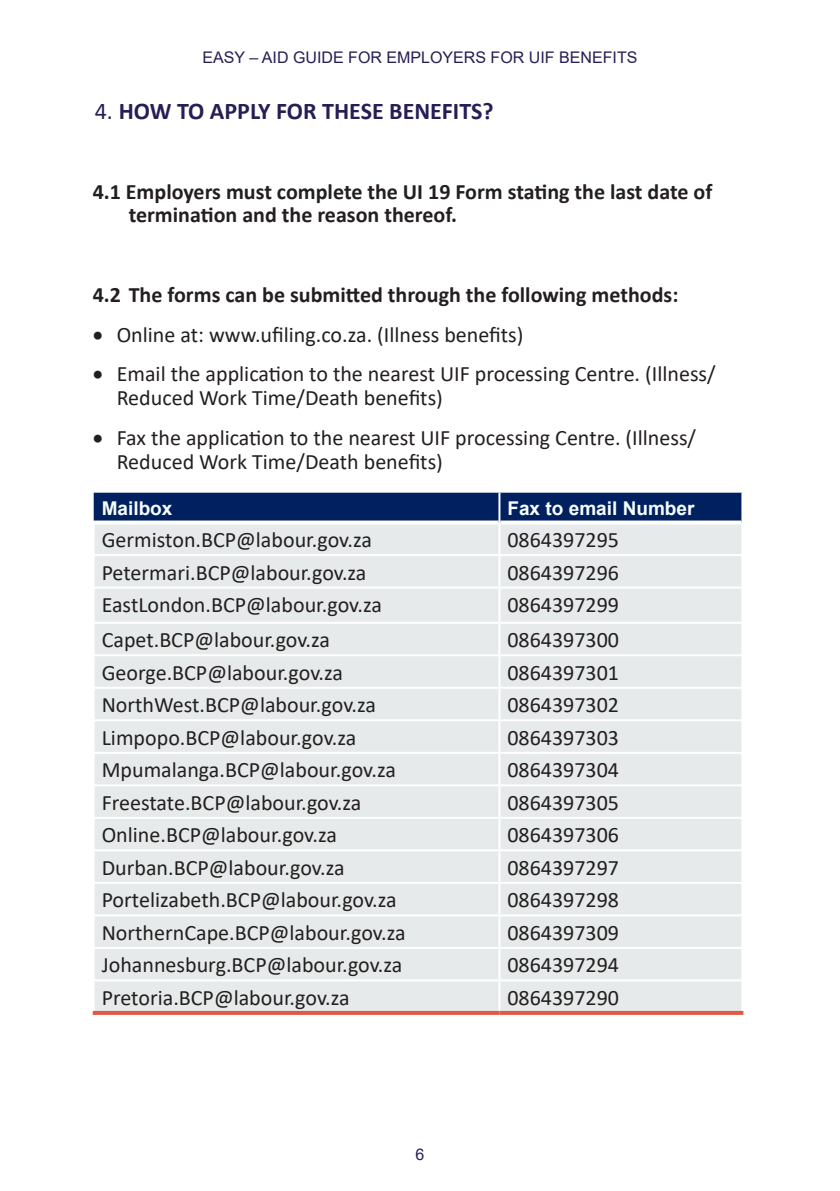
<style>
.page{position:relative;width:840px;height:1191px;background:#fff}
.page>*{position:absolute;margin:0;border:0;box-sizing:border-box;transform-origin:0 0}
.t1{font:700 24px "Calibri";color:#291d55}
.t2{font:22px/23.8px "Calibri";color:#241f1f}
.t3{font:700 22px/23.8px "Calibri";color:#241f1f}
.t4{font:700 19px "Arial";color:#f6feff}
.t5{font:16px "Arial";color:#291d55}
.s1{font-weight:400}
</style>
<div class="page">
<div style="left:94px;top:493px;width:647px;height:27px;background:#002060"></div>
<div style="left:95px;top:524px;width:646px;height:487px;background:#e6eaeb"></div>
<hr style="left:498px;top:754px;width:2px;height:30px;background:#fff">
<hr style="left:93px;top:784px;width:406px;height:2px;background:#fff">
<hr style="left:499px;top:784px;width:244px;height:2px;background:#fff">
<hr style="left:498px;top:786px;width:2px;height:31px;background:#fff">
<hr style="left:93px;top:817px;width:406px;height:2px;background:#fff">
<hr style="left:499px;top:817px;width:244px;height:2px;background:#fff">
<hr style="left:498px;top:819px;width:2px;height:30px;background:#fff">
<hr style="left:93px;top:849px;width:406px;height:2px;background:#fff">
<hr style="left:499px;top:849px;width:244px;height:2px;background:#fff">
<hr style="left:498px;top:851px;width:2px;height:31px;background:#fff">
<hr style="left:93px;top:882px;width:406px;height:2px;background:#fff">
<hr style="left:499px;top:882px;width:244px;height:2px;background:#fff">
<hr style="left:498px;top:884px;width:2px;height:30px;background:#fff">
<hr style="left:93px;top:914px;width:406px;height:2px;background:#fff">
<hr style="left:499px;top:914px;width:244px;height:2px;background:#fff">
<hr style="left:498px;top:916px;width:2px;height:31px;background:#fff">
<hr style="left:93px;top:947px;width:406px;height:2px;background:#fff">
<hr style="left:499px;top:947px;width:244px;height:2px;background:#fff">
<hr style="left:498px;top:949px;width:2px;height:30px;background:#fff">
<hr style="left:93px;top:979px;width:406px;height:2px;background:#fff">
<hr style="left:499px;top:979px;width:244px;height:2px;background:#fff">
<hr style="left:498px;top:981px;width:2px;height:30px;background:#fff">
<svg style="left:93px;top:520px;width:405px;height:1px"></svg>
<svg style="left:500px;top:520px;width:241px;height:3px"></svg>
<hr style="left:498px;top:522px;width:2px;height:32px;background:#fff">
<hr style="left:93px;top:554px;width:406px;height:2px;background:#fff">
<hr style="left:499px;top:554px;width:244px;height:2px;background:#fff">
<hr style="left:498px;top:556px;width:2px;height:30px;background:#fff">
<hr style="left:93px;top:586px;width:406px;height:2px;background:#fff">
<hr style="left:499px;top:586px;width:244px;height:2px;background:#fff">
<hr style="left:498px;top:588px;width:2px;height:34px;background:#fff">
<hr style="left:93px;top:622px;width:406px;height:2px;background:#fff">
<hr style="left:499px;top:622px;width:244px;height:2px;background:#fff">
<hr style="left:498px;top:624px;width:2px;height:30px;background:#fff">
<hr style="left:93px;top:654px;width:406px;height:2px;background:#fff">
<hr style="left:499px;top:654px;width:244px;height:2px;background:#fff">
<hr style="left:498px;top:656px;width:2px;height:31px;background:#fff">
<hr style="left:93px;top:687px;width:406px;height:2px;background:#fff">
<hr style="left:499px;top:687px;width:244px;height:2px;background:#fff">
<hr style="left:498px;top:689px;width:2px;height:30px;background:#fff">
<hr style="left:93px;top:719px;width:406px;height:2px;background:#fff">
<hr style="left:499px;top:719px;width:244px;height:2px;background:#fff">
<hr style="left:498px;top:721px;width:2px;height:31px;background:#fff">
<hr style="left:93px;top:752px;width:406px;height:2px;background:#fff">
<hr style="left:499px;top:752px;width:244px;height:2px;background:#fff">
<hr style="left:498px;top:493px;width:2px;height:29px;background:#fff">
<svg style="left:93px;top:1011px;width:406px;height:4px;background:#e15c49"></svg>
<svg style="left:499px;top:1011px;width:244px;height:4px"></svg>
<p class="t5" style="left:202px;top:46px;width:436px">EASY – AID GUIDE FOR EMPLOYERS FOR UIF BENEFITS</p>
<p class="t1" style="left:95px;top:94px;width:400px"><span class="s1">4.</span> HOW TO APPLY FOR THESE BENEFITS?</p>
<p class="t3" style="left:129px;top:179px;width:584px;text-indent:-36px">4.1 Employers must complete the UI 19 Form stating the last date of termination and the reason thereof.</p>
<p class="t3" style="left:93px;top:282px;width:587px">4.2 The forms can be submitted through the following methods:</p>
<p class="t2" style="left:93px;top:322px;width:432px">• Online at: www.ufiling.co.za. (Illness benefits)</p>
<p class="t2" style="left:117px;top:362px;width:600px;text-indent:-24px">• Email the application to the nearest UIF processing Centre. (Illness/<br>Reduced Work Time/Death benefits)</p>
<p class="t2" style="left:117px;top:425px;width:580px;text-indent:-24px">• Fax the application to the nearest UIF processing Centre. (Illness/<br>Reduced Work Time/Death benefits)</p>
<p class="t4" style="left:102px;top:494px;width:72px">Mailbox</p>
<p class="t4" style="left:507px;top:494px;width:188px">Fax to email Number</p>
<p class="t2" style="left:102px;top:527px;width:271px">Germiston.BCP@labour.gov.za</p>
<p class="t2" style="left:507px;top:527px;width:113px">0864397295</p>
<p class="t2" style="left:102px;top:560px;width:266px">Petermari.BCP@labour.gov.za</p>
<p class="t2" style="left:507px;top:560px;width:113px">0864397296</p>
<p class="t2" style="left:102px;top:592px;width:281px">EastLondon.BCP@labour.gov.za</p>
<p class="t2" style="left:507px;top:592px;width:113px">0864397299</p>
<p class="t2" style="left:102px;top:627px;width:230px">Capet.BCP@labour.gov.za</p>
<p class="t2" style="left:507px;top:627px;width:113px">0864397300</p>
<p class="t2" style="left:102px;top:660px;width:243px">George.BCP@labour.gov.za</p>
<p class="t2" style="left:507px;top:660px;width:113px">0864397301</p>
<p class="t2" style="left:102px;top:692px;width:276px">NorthWest.BCP@labour.gov.za</p>
<p class="t2" style="left:507px;top:692px;width:113px">0864397302</p>
<p class="t2" style="left:102px;top:725px;width:256px">Limpopo.BCP@labour.gov.za</p>
<p class="t2" style="left:507px;top:725px;width:113px">0864397303</p>
<p class="t2" style="left:102px;top:757px;width:295px">Mpumalanga.BCP@labour.gov.za</p>
<p class="t2" style="left:507px;top:757px;width:113px">0864397304</p>
<p class="t2" style="left:102px;top:790px;width:261px">Freestate.BCP@labour.gov.za</p>
<p class="t2" style="left:507px;top:790px;width:113px">0864397305</p>
<p class="t2" style="left:102px;top:822px;width:236px">Online.BCP@labour.gov.za</p>
<p class="t2" style="left:507px;top:822px;width:113px">0864397306</p>
<p class="t2" style="left:102px;top:855px;width:244px">Durban.BCP@labour.gov.za</p>
<p class="t2" style="left:507px;top:855px;width:113px">0864397297</p>
<p class="t2" style="left:102px;top:887px;width:296px">Portelizabeth.BCP@labour.gov.za</p>
<p class="t2" style="left:507px;top:887px;width:113px">0864397298</p>
<p class="t2" style="left:102px;top:920px;width:305px">NorthernCape.BCP@labour.gov.za</p>
<p class="t2" style="left:507px;top:920px;width:113px">0864397309</p>
<p class="t2" style="left:102px;top:952px;width:302px">Johannesburg.BCP@labour.gov.za</p>
<p class="t2" style="left:507px;top:952px;width:113px">0864397294</p>
<p class="t2" style="left:102px;top:985px;width:249px">Pretoria.BCP@labour.gov.za</p>
<p class="t2" style="left:507px;top:985px;width:113px">0864397290</p>
<p class="t5" style="left:415px;top:1142px;width:10px">6</p>
</div>
